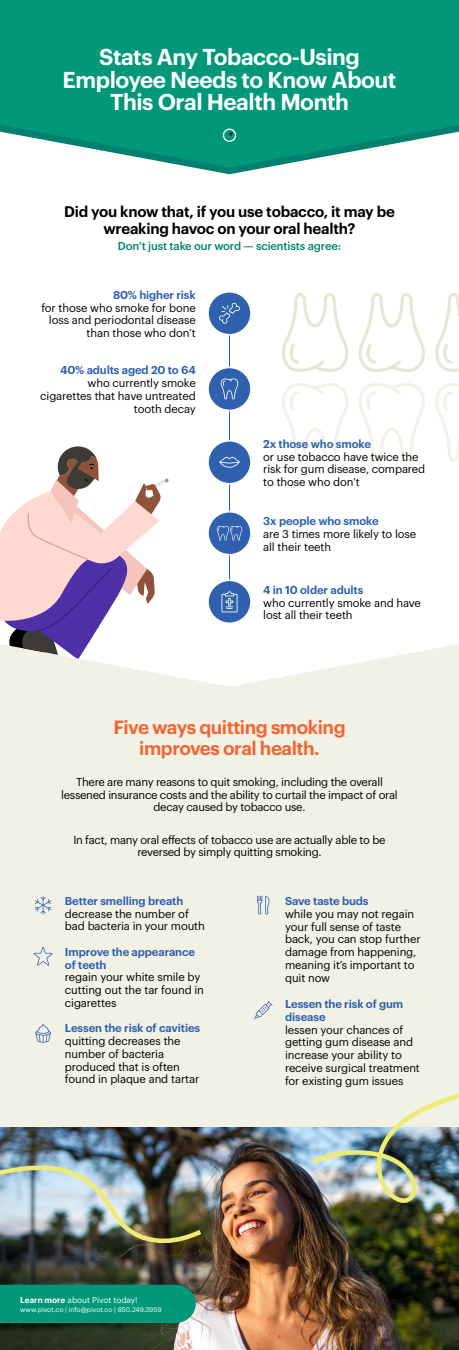
<style>
.page{position:relative;width:459px;height:1350px;background:#fff}
.page>*{position:absolute;margin:0;border:0;box-sizing:border-box;transform-origin:0 0}
.t1{font:600 22.5px/22.5px "Graphik";letter-spacing:-.02em;color:#fff;text-align:center}
.t2{font:600 18.75px/21px "Graphik";letter-spacing:-.025em;color:#f26531;text-align:center}
.t3{font:600 15px/16.5px "Graphik";letter-spacing:-.015em;color:#000;text-align:center}
.t4{font:11.25px/12.8px "Graphik";letter-spacing:-.01em;color:#000}
.t5{font:600 11.25px/12.8px "Graphik";letter-spacing:-.01em;color:#3061ae}
.t6{font:500 11.25px "Graphik";letter-spacing:-.015em;color:#008170}
.t7{font:8.25px "Graphik";color:#fff}
.t8{font:6.75px "Graphik";color:#fff}
.s1{font-weight:600}
</style>
<div class="page">
<div style="left:0;top:614px;width:459px;height:736px;background:#f2f1e6"></div>
<img style="left:0;top:1127px;width:459px;height:223px">
<svg style="left:169px;top:174px;width:290px;height:513px"></svg>
<svg style="left:0;top:446px;width:169px;height:229px"></svg>
<svg style="left:281px;top:293px;width:68px;height:79px"></svg>
<svg style="left:281px;top:383px;width:68px;height:79px"></svg>
<svg style="left:357px;top:293px;width:69px;height:79px"></svg>
<svg style="left:357px;top:383px;width:69px;height:79px"></svg>
<svg style="left:434px;top:293px;width:25px;height:79px"></svg>
<svg style="left:434px;top:383px;width:25px;height:79px"></svg>
<svg style="left:0;top:0;width:459px;height:167px;fill:#009879"></svg>
<svg style="left:223px;top:129px;width:13px;height:13px"></svg>
<hr style="left:229px;top:313px;width:1px;height:289px;background:#3061ae">
<div style="left:208px;top:512px;width:43px;height:43px;background:#3061ae;border-radius:50%"></div>
<div style="left:207px;top:511px;width:45px;height:44px;border:2px solid #fff;border-radius:50%"></div>
<div style="left:208px;top:580px;width:43px;height:43px;background:#3061ae;border-radius:50%"></div>
<div style="left:207px;top:580px;width:45px;height:44px;border:2px solid #fff;border-radius:50%"></div>
<div style="left:208px;top:292px;width:43px;height:43px;background:#3061ae;border-radius:50%"></div>
<div style="left:207px;top:291px;width:45px;height:44px;border:2px solid #fff;border-radius:50%"></div>
<svg style="left:219px;top:303px;width:21px;height:21px"></svg>
<div style="left:208px;top:367px;width:43px;height:43px;background:#3061ae;border-radius:50%"></div>
<div style="left:207px;top:367px;width:45px;height:44px;border:2px solid #fff;border-radius:50%"></div>
<svg style="left:220px;top:379px;width:19px;height:20px"></svg>
<div style="left:208px;top:441px;width:43px;height:43px;background:#3061ae;border-radius:50%"></div>
<div style="left:207px;top:440px;width:45px;height:44px;border:2px solid #fff;border-radius:50%"></div>
<svg style="left:219px;top:456px;width:21px;height:12px"></svg>
<svg style="left:221px;top:591px;width:17px;height:21px"></svg>
<svg style="left:217px;top:526px;width:25px;height:15px"></svg>
<div style="left:0;top:1285px;width:196px;height:38px;background:#009879"></div>
<svg style="left:34px;top:947px;width:19px;height:19px"></svg>
<svg style="left:35px;top:896px;width:16px;height:19px"></svg>
<svg style="left:35px;top:1024px;width:16px;height:19px"></svg>
<svg style="left:257px;top:896px;width:12px;height:19px"></svg>
<svg style="left:254px;top:1001px;width:19px;height:19px"></svg>
<img style="left:0;top:1160px;width:206px;height:86px">
<img style="left:308px;top:1093px;width:151px;height:115px">
<h1 class="t1" style="left:63px;top:44px;width:335px">Stats Any Tobacco-Using<br>Employee Needs to Know About<br>This Oral Health Month</h1>
<h3 class="t3" style="left:64px;top:202px;width:332px">Did you know that, if you use tobacco, it may be wreaking havoc on your oral health?</h3>
<p class="t6" style="left:118px;top:238px;width:225px">Don’t just take our word — scientists agree:</p>
<p class="t5" style="left:113px;top:287px;width:84px">80% higher risk</p>
<p class="t4" style="left:41px;top:300px;width:156px;text-align:right">for those who smoke for bone loss and periodontal disease than those who don’t</p>
<p class="t5" style="left:60px;top:363px;width:137px">40% adults aged 20 to 64</p>
<p class="t4" style="left:40px;top:376px;width:157px;text-align:right">who currently smoke cigarettes that have untreated tooth decay</p>
<p class="t5" style="left:263px;top:436px;width:109px">2x those who smoke</p>
<p class="t4" style="left:263px;top:449px;width:163px">or use tobacco have twice the risk for gum disease, compared to those who don’t</p>
<p class="t5" style="left:263px;top:513px;width:117px">3x people who smoke</p>
<p class="t4" style="left:263px;top:527px;width:155px">are 3 times more likely to lose all their teeth</p>
<p class="t5" style="left:263px;top:582px;width:102px">4 in 10 older adults</p>
<p class="t4" style="left:263px;top:595px;width:159px">who currently smoke and have lost all their teeth</p>
<h2 class="t2" style="left:113px;top:715px;width:234px">Five ways quitting smoking improves oral health.</h2>
<p class="t4" style="left:61px;top:774px;width:338px;text-align:center">There are many reasons to quit smoking, including the overall lessened insurance costs and the ability to curtail the impact of oral decay caused by tobacco use.</p>
<p class="t4" style="left:73px;top:832px;width:314px;text-align:center">In fact, many oral effects of tobacco use are actually able to be reversed by simply quitting smoking.</p>
<p class="t5" style="left:65px;top:894px;width:120px">Better smelling breath</p>
<p class="t4" style="left:65px;top:906px;width:141px">decrease the number of bad bacteria in your mouth</p>
<p class="t5" style="left:65px;top:945px;width:132px">Improve the appearance of teeth</p>
<p class="t4" style="left:65px;top:970px;width:141px">regain your white smile by cutting out the tar found in cigarettes</p>
<p class="t5" style="left:65px;top:1021px;width:137px">Lessen the risk of cavities</p>
<p class="t4" style="left:65px;top:1034px;width:136px">quitting decreases the number of bacteria produced that is often found in plaque and tartar</p>
<p class="t5" style="left:285px;top:894px;width:85px">Save taste buds</p>
<p class="t4" style="left:285px;top:907px;width:137px">while you may not regain your full sense of taste back, you can stop further damage from happening, meaning it’s important to quit now</p>
<p class="t5" style="left:285px;top:996px;width:120px">Lessen the risk of gum disease</p>
<p class="t4" style="left:285px;top:1022px;width:136px">lessen your chances of getting gum disease and increase your ability to receive surgical treatment for existing gum issues</p>
<p class="t7" style="left:20px;top:1294px;width:119px"><span class="s1">Learn more</span> about Pivot today!</p>
<p class="t8" style="left:20px;top:1304px;width:143px">www.pivot.co | info@pivot.co | 650.249.3959</p>
</div>
